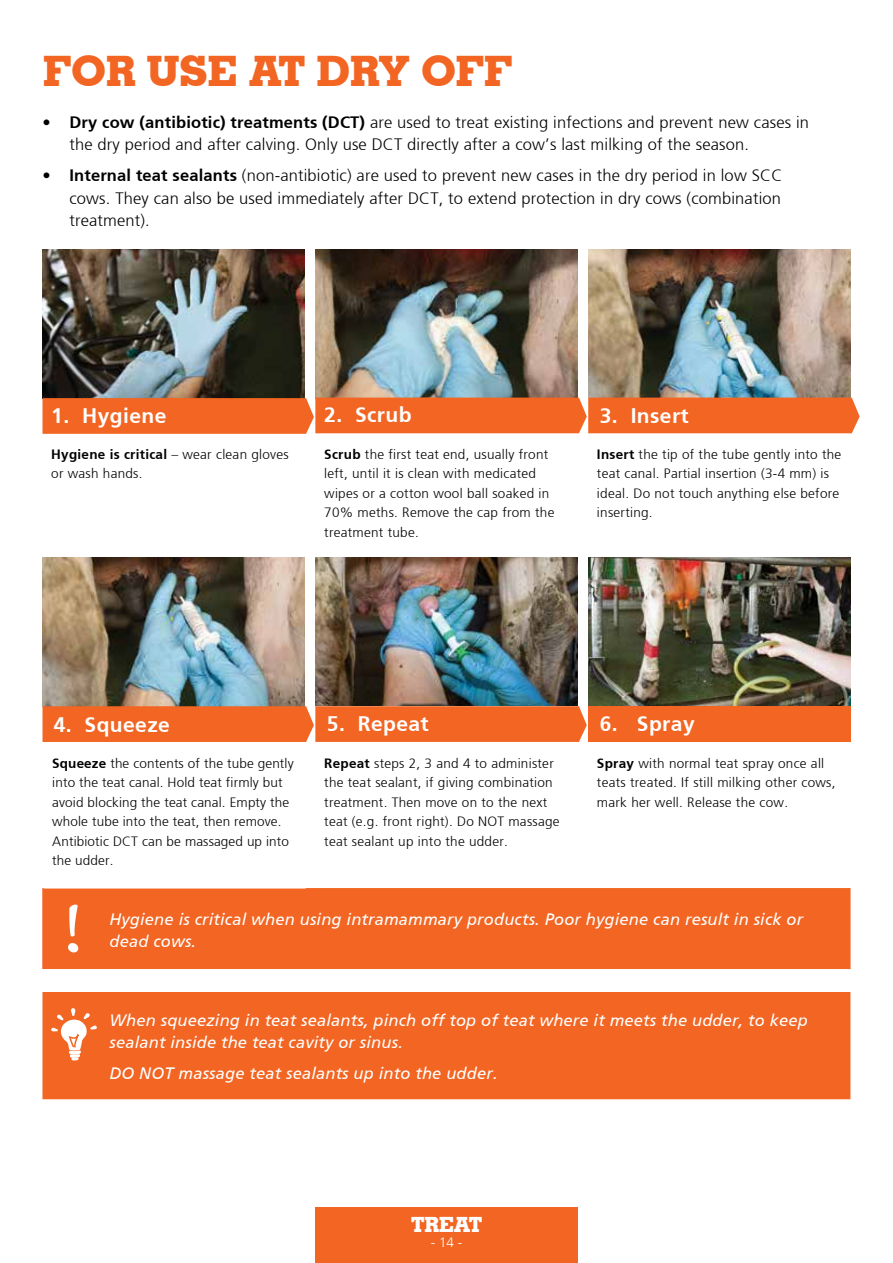
<style>
.page{position:relative;width:893px;height:1263px;background:#fff}
.page>*{position:absolute;margin:0;border:0;box-sizing:border-box;transform-origin:0 0}
.t1{font:700 42px "Geometric Slab 703 BT Xtra";color:#f26522}
.t2{font:700 21px "Frutiger";letter-spacing:.02em;color:#fff}
.t3{font:700 21px "Geometric Slab 703 BT Xtra";color:#fff}
.t4{font:300 16.5px/22.5px "Frutiger";letter-spacing:.01em;color:#000}
.t5{font:italic 16.5px/22.5px "Frutiger";letter-spacing:.01em;color:#fff}
.t6{font:300 13.5px/19.5px "Frutiger";letter-spacing:.02em;color:#000}
.t7{font:300 13.5px "Frutiger LT";color:#fff}
.s1{font-weight:700}
.s2{font-family:"Frutiger LT"}
.s3{font-family:"Frutiger 46";font-style:italic}
</style>
<div class="page">
<div style="left:315px;top:1208px;width:263px;height:55px;background:#f26522"></div>
<div style="left:42px;top:992px;width:808px;height:107px;background:#f26522"></div>
<svg style="left:51px;top:1008px;width:46px;height:53px"></svg>
<div style="left:42px;top:888px;width:809px;height:81px;background:#f26522"></div>
<svg style="left:68px;top:904px;width:10px;height:49px"></svg>
<img style="left:588px;top:557px;width:262px;height:149px">
<div style="left:588px;top:706px;width:262px;height:36px;background:#f26522"></div>
<img style="left:315px;top:557px;width:263px;height:149px">
<img style="left:43px;top:557px;width:262px;height:149px">
<div style="left:43px;top:706px;width:544px;height:36px;background:#f26522"></div>
<img style="left:588px;top:249px;width:262px;height:149px">
<img style="left:315px;top:249px;width:263px;height:149px">
<img style="left:43px;top:249px;width:262px;height:149px">
<div style="left:43px;top:398px;width:817px;height:36px;background:#f26522"></div>
<h1 class="t1" style="left:43px;top:46px;width:471px">FOR USE AT DRY OFF</h1>
<p class="t4" style="left:69px;top:111px;width:741px;text-indent:-27px"><span class="s1">• Dry cow (antibiotic) treatments (DCT)</span> are used to treat existing infections and prevent new cases in the dry period and after calving. Only use DCT directly after a cow’s last milking of the season.</p>
<p class="t4" style="left:69px;top:164px;width:714px;text-align:justify;text-indent:-27px"><span class="s1">• Internal teat sealants</span> (non<span class="s2">-</span>antibiotic) are used to prevent new cases in the dry period in low SCC cows. They can also be used immediately after DCT, to extend protection in dry cows (combination treatment).</p>
<h2 class="t2" style="left:51px;top:403px;width:117px">1. Hygiene</h2>
<p class="t6" style="left:51px;top:445px;width:239px"><span class="s1">Hygiene is critical</span> <span class="s3">–</span> wear clean gloves or wash hands.</p>
<h2 class="t2" style="left:324px;top:402px;width:89px">2. Scrub</h2>
<p class="t6" style="left:324px;top:445px;width:232px"><span class="s1">Scrub</span> the first teat end, usually front left, until it is clean with medicated wipes or a cotton wool ball soaked in<br>70% meths. Remove the cap from the treatment tube.</p>
<h2 class="t2" style="left:600px;top:403px;width:90px">3. Insert</h2>
<p class="t6" style="left:597px;top:445px;width:246px"><span class="s1">Insert</span> the tip of the tube gently into the teat canal. Partial insertion (3-4 mm) is ideal. Do not touch anything else before inserting.</p>
<h2 class="t2" style="left:54px;top:712px;width:118px">4. Squeeze</h2>
<p class="t6" style="left:52px;top:753px;width:243px"><span class="s1">Squeeze</span> the contents of the tube gently into the teat canal. Hold teat firmly but avoid blocking the teat canal. Empty the whole tube into the teat, then remove.<br>Antibiotic DCT can be massaged up into the udder.</p>
<h2 class="t2" style="left:327px;top:712px;width:103px">5. Repeat</h2>
<p class="t6" style="left:324px;top:753px;width:237px"><span class="s1">Repeat</span> steps 2, 3 and 4 to administer the teat sealant, if giving combination treatment. Then move on to the next teat (e.g. front right). Do NOT massage teat sealant up into the udder.</p>
<h2 class="t2" style="left:600px;top:712px;width:96px">6. Spray</h2>
<p class="t6" style="left:597px;top:753px;width:240px"><span class="s1">Spray</span> with normal teat spray once all teats treated. If still milking other cows, mark her well. Release the cow.</p>
<p class="t5" style="left:109px;top:908px;width:695px">Hygiene is critical when using intramammary products. Poor hygiene can result in sick or dead cows.</p>
<p class="t5" style="left:109px;top:1008px;width:700px">When squeezing in teat sealants, pinch off top of teat where it meets the udder, to keep sealant inside the teat cavity or sinus.</p>
<p class="t5" style="left:109px;top:1062px;width:390px">DO NOT massage teat sealants up into the udder.</p>
<h2 class="t3" style="left:411px;top:1212px;width:73px">TREAT</h2>
<p class="t7" style="left:431px;top:1235px;width:33px">- 14 -</p>
</div>
